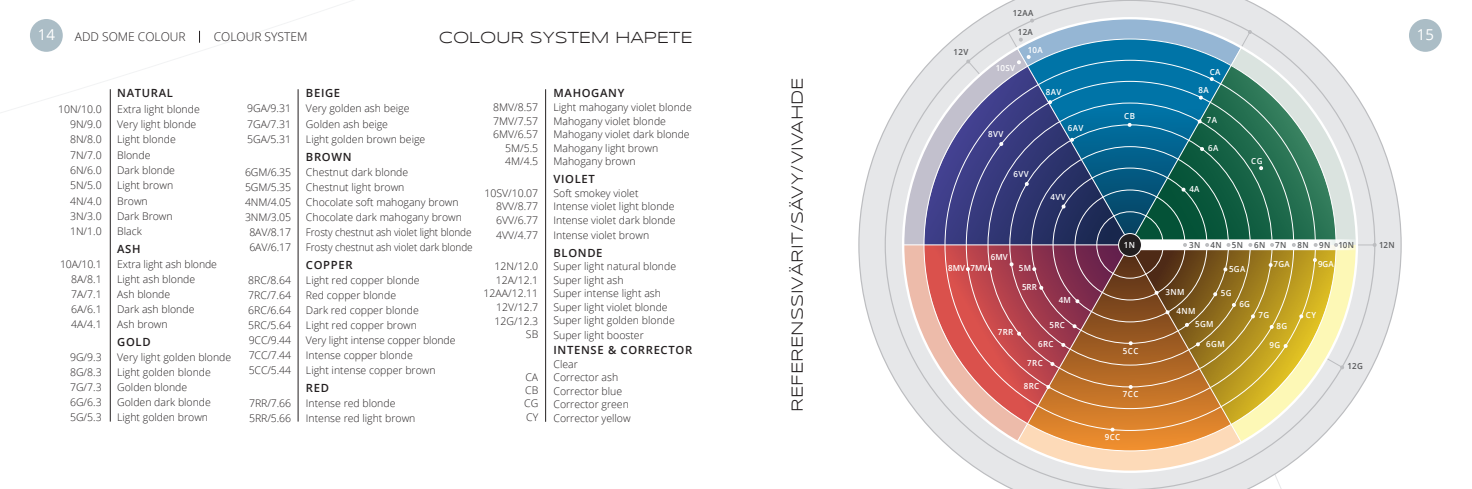
<style>
.page{position:relative;width:1472px;height:489px;background:#fff}
.page>*{position:absolute;margin:0;border:0;box-sizing:border-box;transform-origin:0 0}
.t1{font:16.5px "Syncopate";color:#231f20}
.t2{font:16.5px "Syncopate";letter-spacing:-.02em;color:#231f20}
.t3{font:15px "Open Sans";color:#fff}
.t4{font:300 12px "Open Sans";color:#231f20}
.t5{font:600 11.25px "Open Sans";letter-spacing:.06em;color:#231f20}
.t6{font:300 10.5px/15px "Open Sans";color:#231f20}
.t7{font:600 8.4px "Open Sans";letter-spacing:.05em;color:#fff;scale:.95 1}
.t8{font:600 8.4px "Open Sans";letter-spacing:.05em;color:#57585a;scale:.95 1}
</style>
<div class="page">
<svg style="left:858px;top:130px;width:543px;height:230px"></svg>
<svg style="left:884px;top:0;width:416px;height:489px"></svg>
<svg style="left:1245px;top:451px;width:62px;height:6px"></svg>
<svg style="left:903px;top:245px;width:110px;height:212px"></svg>
<svg style="left:1013px;top:451px;width:232px;height:21px;background:#f3e2d2"></svg>
<svg style="left:903px;top:32px;width:96px;height:212px"></svg>
<svg style="left:1013px;top:18px;width:232px;height:12px;background:#cbd7e3"></svg>
<svg style="left:923px;top:39px;width:76px;height:205px;background:#8b8cb3"></svg>
<svg style="left:923px;top:245px;width:86px;height:206px;background:#de9491"></svg>
<svg style="left:1009px;top:444px;width:237px;height:7px;background:#f6cba0"></svg>
<hr style="left:903px;top:244px;width:215px;height:1px;background:#fff">
<svg style="left:1030px;top:19px;width:3px;height:4px"></svg>
<svg style="left:987px;top:267px;width:4px;height:4px"></svg>
<svg style="left:965px;top:267px;width:4px;height:4px"></svg>
<svg style="left:999px;top:30px;width:377px;height:414px;background:#88897b"></svg>
<svg style="left:199px;top:31px;width:1px;height:12px"></svg>
<div style="left:30px;top:19px;width:33px;height:33px;background:#abbdc6;border-radius:50%"></div>
<div style="left:1408px;top:19px;width:33px;height:33px;background:#abbdc6;border-radius:50%"></div>
<hr style="left:110px;top:89px;width:1px;height:333px;background:#231f20">
<hr style="left:298px;top:89px;width:1px;height:333px;background:#231f20">
<hr style="left:545px;top:89px;width:1px;height:333px;background:#231f20">
<p class="t8" style="left:1012px;top:7px;width:23px">12AA</p>
<p class="t8" style="left:1017px;top:26px;width:17px">12A</p>
<h2 class="t3" style="left:38px;top:24px;width:19px">14</h2>
<p class="t4" style="left:75px;top:28px;width:112px">ADD SOME COLOUR</p>
<p class="t4" style="left:214px;top:28px;width:95px">COLOUR SYSTEM</p>
<h2 class="t3" style="left:1416px;top:24px;width:19px">15</h2>
<h1 class="t2" style="left:439px;top:28px;width:255px">COLOUR SYSTEM HAPETE</h1>
<p class="t6" style="left:70px;top:101px;width:33px;text-align:justify;text-indent:-12px">10N/10.0<br>9N/9.0<br>8N/8.0<br>7N/7.0<br>6N/6.0<br>5N/5.0<br>4N/4.0<br>3N/3.0<br>1N/1.0</p>
<p class="t6" style="left:71px;top:257px;width:32px;text-align:justify;text-indent:-11px">10A/10.1<br>8A/8.1<br>7A/7.1<br>6A/6.1<br>4A/4.1</p>
<p class="t6" style="left:70px;top:350px;width:33px;text-align:justify">9G/9.3<br>8G/8.3<br>7G/7.3<br>6G/6.3<br>5G/5.3</p>
<p class="t5" style="left:117px;top:86px;width:57px">NATURAL</p>
<p class="t6" style="left:117px;top:101px;width:84px">Extra light blonde<br>Very light blonde<br>Light blonde<br>Blonde<br>Dark blonde<br>Light brown<br>Brown<br>Dark Brown<br>Black</p>
<p class="t5" style="left:117px;top:241px;width:25px">ASH</p>
<p class="t6" style="left:117px;top:257px;width:101px">Extra light ash blonde<br>Light ash blonde<br>Ash blonde<br>Dark ash blonde<br>Ash brown</p>
<p class="t5" style="left:117px;top:334px;width:35px">GOLD</p>
<p class="t6" style="left:117px;top:350px;width:116px">Very light golden blonde<br>Light golden blonde<br>Golden blonde<br>Golden dark blonde<br>Light golden brown</p>
<p class="t6" style="left:247px;top:101px;width:45px;text-align:justify">9GA/9.31<br>7GA/7.31<br>5GA/5.31</p>
<p class="t6" style="left:245px;top:164px;width:47px;text-align:center">6GM/6.35<br>5GM/5.35<br>4NM/4.05<br>3NM/3.05<br>8AV/8.17<br>6AV/6.17</p>
<p class="t6" style="left:248px;top:273px;width:44px;text-align:justify">8RC/8.64<br>7RC/7.64<br>6RC/6.64<br>5RC/5.64<br>9CC/9.44<br>7CC/7.44<br>5CC/5.44</p>
<p class="t6" style="left:249px;top:395px;width:43px">7RR/7.66<br>5RR/5.66</p>
<p class="t5" style="left:306px;top:86px;width:36px">BEIGE</p>
<p class="t6" style="left:306px;top:101px;width:121px">Very golden ash beige<br>Golden ash beige<br>Light golden brown beige</p>
<p class="t5" style="left:306px;top:149px;width:47px">BROWN</p>
<p class="t6" style="left:306px;top:164px;width:168px">Chestnut dark blonde<br>Chestnut light brown<br>Chocolate soft mahogany brown<br>Chocolate dark mahogany brown<br>Frosty chestnut ash violet light blonde<br>Frosty chestnut ash violet dark blonde</p>
<p class="t5" style="left:306px;top:257px;width:48px">COPPER</p>
<p class="t6" style="left:306px;top:272px;width:151px">Light red copper blonde<br>Red copper blonde<br>Dark red copper blonde<br>Light red copper brown<br>Very light intense copper blonde<br>Intense copper blonde<br>Light intense copper brown</p>
<p class="t5" style="left:306px;top:380px;width:25px">RED</p>
<p class="t6" style="left:306px;top:395px;width:111px">Intense red blonde<br>Intense red light brown</p>
<p class="t6" style="left:493px;top:100px;width:47px;line-height:13.5px;text-align:right">8MV/8.57<br>7MV/7.57<br>6MV/6.57<br>5M/5.5<br>4M/4.5</p>
<p class="t6" style="left:496px;top:186px;width:44px;line-height:13.5px;text-align:justify;text-indent:-12px">10SV/10.07<br>8VV/8.77<br>6VV/6.77</p>
<p class="t6" style="left:496px;top:227px;width:44px">4VV/4.77</p>
<p class="t6" style="left:483px;top:259px;width:56px;line-height:13.6px;text-align:right">12N/12.0<br>12A/12.1<br>12AA/12.11<br>12V/12.7<br>12G/12.3<br>SB</p>
<p class="t6" style="left:524px;top:370px;width:16px;line-height:13.4px;text-align:justify">CA CB CG CY</p>
<p class="t5" style="left:553px;top:86px;width:72px">MAHOGANY</p>
<p class="t6" style="left:553px;top:100px;width:140px;line-height:13.5px">Light mahogany violet blonde<br>Mahogany violet blonde<br>Mahogany violet dark blonde<br>Mahogany light brown<br>Mahogany brown</p>
<p class="t5" style="left:553px;top:171px;width:43px">VIOLET</p>
<p class="t6" style="left:553px;top:186px;width:124px;line-height:13.5px">Soft smokey violet<br>Intense violet light blonde<br>Intense violet dark blonde</p>
<p class="t6" style="left:553px;top:227px;width:97px">Intense violet brown</p>
<p class="t5" style="left:553px;top:245px;width:51px">BLONDE</p>
<p class="t6" style="left:553px;top:259px;width:124px;line-height:13.5px">Super light natural blonde<br>Super light ash<br>Super intense light ash<br>Super light violet blonde<br>Super light golden blonde</p>
<p class="t6" style="left:553px;top:327px;width:92px">Super light booster</p>
<p class="t5" style="left:553px;top:342px;width:140px">INTENSE &amp; CORRECTOR</p>
<p class="t6" style="left:553px;top:357px;width:79px;line-height:13.5px">Clear<br>Corrector ash<br>Corrector blue<br>Corrector green<br>Corrector yellow</p>
<h1 class="t1" style="left:787px;top:412px;width:336px;rotate:-90deg">REFERENSSIVÄRIT/SÄVY/VIVAHDE</h1>
<p class="t8" style="left:953px;top:46px;width:17px">12V</p>
<p class="t7" style="left:995px;top:62px;width:22px">10SV</p>
<p class="t7" style="left:988px;top:129px;width:18px">8VV</p>
<p class="t7" style="left:1027px;top:44px;width:17px">10A</p>
<p class="t7" style="left:1045px;top:86px;width:18px">8AV</p>
<p class="t7" style="left:1067px;top:123px;width:18px">6AV</p>
<p class="t7" style="left:1013px;top:168px;width:18px">6VV</p>
<p class="t7" style="left:1050px;top:191px;width:18px">4VV</p>
<p class="t7" style="left:990px;top:252px;width:19px">6MV</p>
<p class="t7" style="left:948px;top:262px;width:43px">8MV 7MV</p>
<p class="t7" style="left:1018px;top:262px;width:14px">5M</p>
<p class="t7" style="left:997px;top:327px;width:18px">7RR</p>
<p class="t7" style="left:1021px;top:281px;width:17px">5RR</p>
<p class="t7" style="left:1058px;top:294px;width:14px">4M</p>
<p class="t7" style="left:1049px;top:320px;width:18px">5RC</p>
<p class="t7" style="left:1038px;top:338px;width:18px">6RC</p>
<p class="t7" style="left:1027px;top:357px;width:18px">7RC</p>
<p class="t7" style="left:1023px;top:380px;width:18px">8RC</p>
<p class="t7" style="left:1124px;top:111px;width:13px">CB</p>
<p class="t7" style="left:1209px;top:66px;width:13px">CA</p>
<p class="t7" style="left:1198px;top:84px;width:12px">8A</p>
<p class="t7" style="left:1206px;top:114px;width:12px">7A</p>
<p class="t7" style="left:1208px;top:142px;width:12px">6A</p>
<p class="t7" style="left:1189px;top:183px;width:12px">4A</p>
<p class="t7" style="left:1251px;top:155px;width:13px">CG</p>
<p class="t8" style="left:1189px;top:239px;width:58px">3N 4N 5N</p>
<p class="t8" style="left:1253px;top:239px;width:35px">6N 7N</p>
<p class="t8" style="left:1297px;top:239px;width:61px">8N 9N 10N</p>
<p class="t7" style="left:1123px;top:240px;width:13px">1N</p>
<p class="t8" style="left:1378px;top:239px;width:18px">12N</p>
<p class="t7" style="left:1122px;top:345px;width:18px">5CC</p>
<p class="t7" style="left:1122px;top:389px;width:18px">7CC</p>
<p class="t7" style="left:1104px;top:431px;width:18px">9CC</p>
<p class="t7" style="left:1165px;top:286px;width:21px">3NM</p>
<p class="t7" style="left:1176px;top:305px;width:21px">4NM</p>
<p class="t7" style="left:1228px;top:263px;width:19px">5GA</p>
<p class="t7" style="left:1220px;top:287px;width:13px">5G</p>
<p class="t7" style="left:1239px;top:298px;width:13px">6G</p>
<p class="t7" style="left:1194px;top:318px;width:21px">5GM</p>
<p class="t7" style="left:1206px;top:338px;width:21px">6GM</p>
<p class="t7" style="left:1273px;top:258px;width:19px">7GA</p>
<p class="t7" style="left:1317px;top:258px;width:18px">9GA</p>
<p class="t7" style="left:1258px;top:310px;width:13px">7G</p>
<p class="t7" style="left:1276px;top:320px;width:13px">8G</p>
<p class="t7" style="left:1269px;top:339px;width:13px">9G</p>
<p class="t7" style="left:1305px;top:309px;width:12px">CY</p>
<p class="t8" style="left:1347px;top:360px;width:18px">12G</p>
</div>
